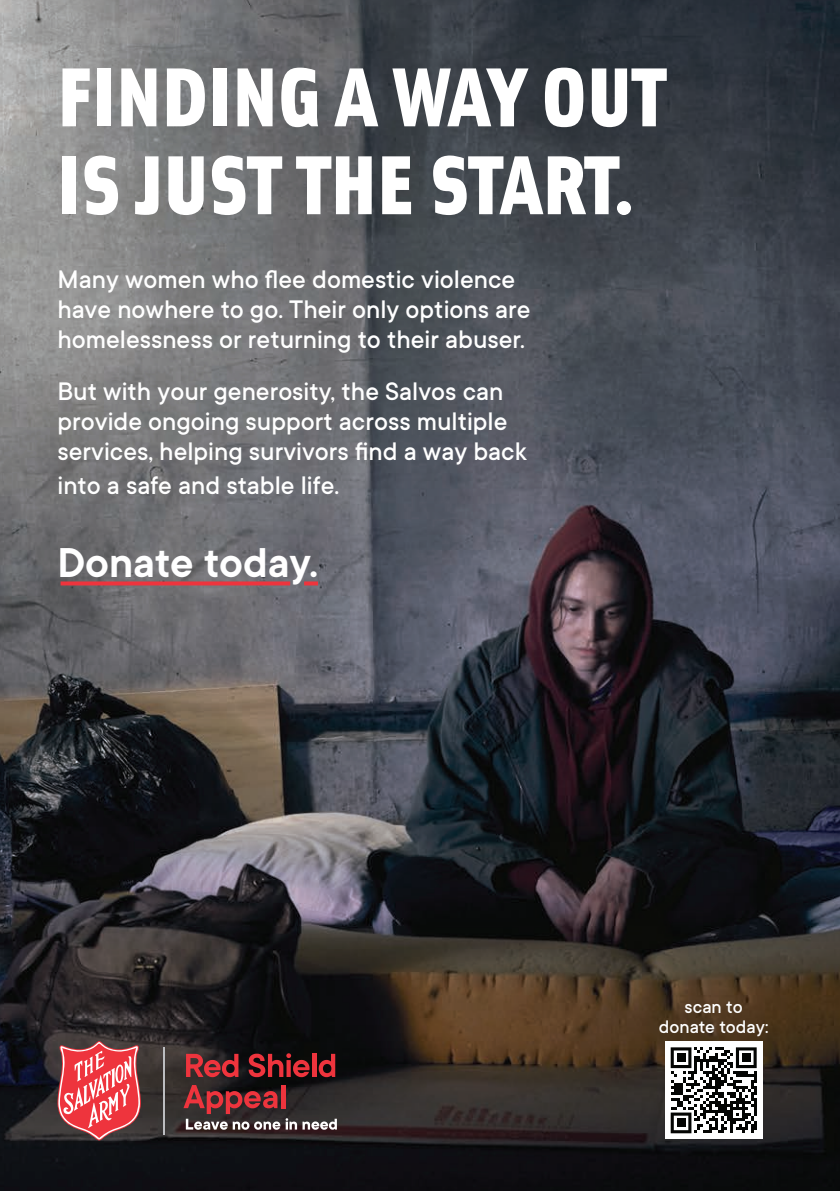
<style>
.page{position:relative;width:840px;height:1191px;background:#fff}
.page>*{position:absolute;margin:0;border:0;box-sizing:border-box;transform-origin:0 0}
.t1{font:900 83.8px/87.8px "Solex OT";letter-spacing:.005em;color:#fff}
.t2{font:600 46px "TT Commons";color:#fff}
.t3{font:500 28px/30px "TT Commons";color:#fff}
.t4{font:500 20px/20px "TT Commons";color:#fff;text-align:center}
</style>
<div class="page">
<img style="left:0;top:0;width:839px;height:1191px">
<svg style="left:60px;top:581px;width:230px;height:4px"></svg>
<svg style="left:304px;top:581px;width:14px;height:4px"></svg>
<div style="left:664px;top:1041px;width:98px;height:98px;background:#fff"></div>
<svg style="left:670px;top:1047px;width:86px;height:86px"></svg>
<div style="left:676px;top:1053px;width:9px;height:9px;background:#040503"></div>
<div style="left:741px;top:1053px;width:9px;height:9px;background:#040503"></div>
<div style="left:676px;top:1118px;width:9px;height:9px;background:#040503"></div>
<svg style="left:57px;top:1041px;width:84px;height:99px;background:#ca5d62"></svg>
<hr style="left:163px;top:1047px;width:1px;height:87px;background:#bcbdc0">
<svg style="left:186px;top:1053px;width:52px;height:24px"></svg>
<svg style="left:248px;top:1053px;width:61px;height:24px"></svg>
<hr style="left:312px;top:1053px;width:4px;height:24px;background:#ee343d">
<svg style="left:318px;top:1053px;width:17px;height:24px"></svg>
<svg style="left:183px;top:1085px;width:154px;height:44px;background:#5f3d3e"></svg>
<p class="t1" style="left:57px;top:48px;width:609px">FINDING A WAY OUT<br>IS JUST THE START.</p>
<p class="t3" style="left:57px;top:263px;width:474px">Many women who flee domestic violence have nowhere to go. Their only options are homelessness or returning to their abuser.</p>
<p class="t3" style="left:57px;top:375px;width:470px">But with your generosity, the Salvos can provide ongoing support across multiple services, helping survivors find a way back</p>
<p class="t3" style="left:57px;top:469px;width:283px">into a safe and stable life.</p>
<p class="t2" style="left:57px;top:534px;width:262px">Donate today.</p>
<p class="t4" style="left:658px;top:996px;width:111px">scan to donate today:</p>
</div>
